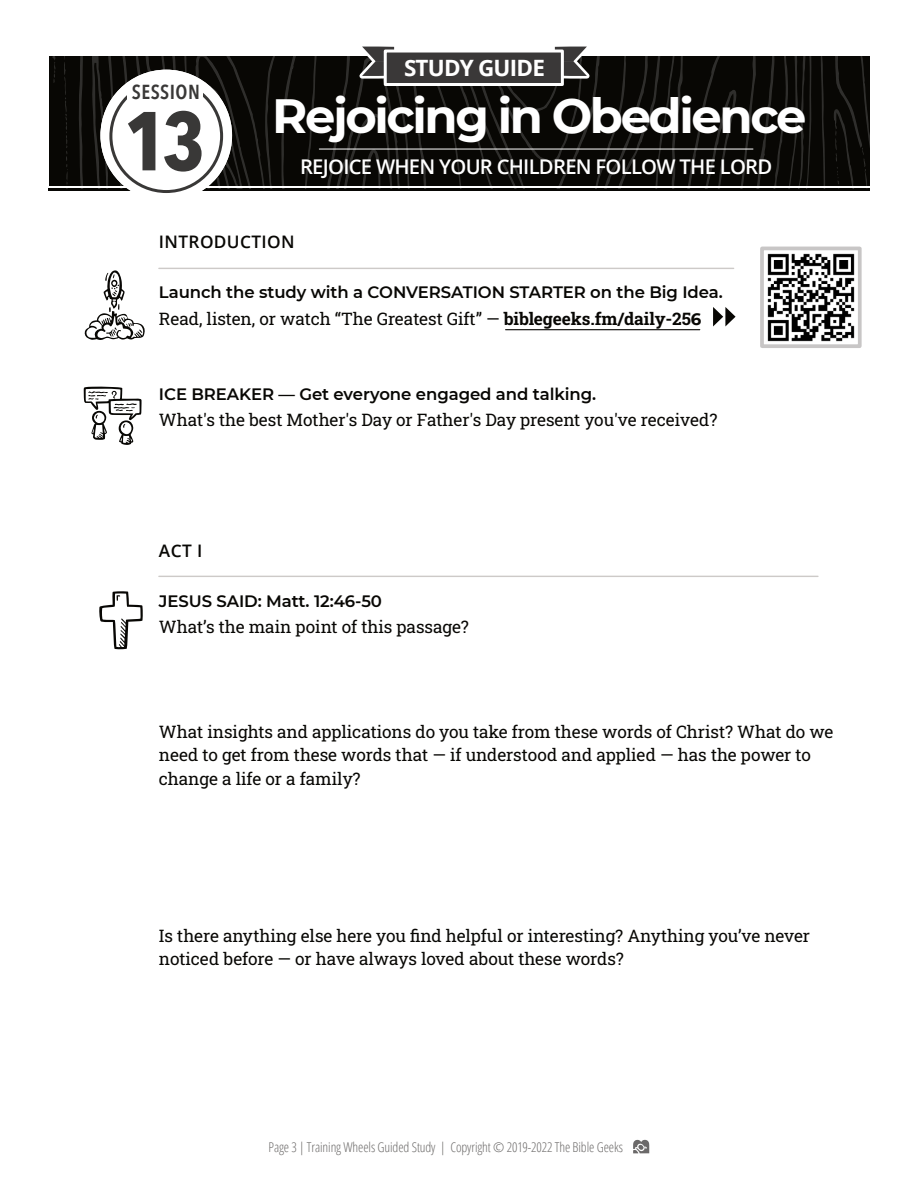
<style>
.page{position:relative;width:918px;height:1188px;background:#fff}
.page>*{position:absolute;margin:0;border:0;box-sizing:border-box;transform-origin:0 0}
.t1{font:700 82.5px "Avenir Next Condensed";color:#393837}
.t2{font:700 48px "Montserrat";letter-spacing:-.05em;color:#fff}
.t3{font:700 22.5px "Open Sans";letter-spacing:-.035em;color:#fff}
.t4{font:600 20.25px "Open Sans";letter-spacing:-.035em;color:#fff}
.t5{font:600 20.25px "Avenir Next Condensed";letter-spacing:.02em;color:#393837}
.t6{font:17.25px/23.2px "Roboto Slab";letter-spacing:-.005em;color:#080704}
.t7{font:600 17.25px "Open Sans";letter-spacing:.02em;color:#080704}
.t8{font:600 16.5px "Montserrat";letter-spacing:-.005em;color:#080704}
.t9{font:300 13.5px "Open Sans Condensed";letter-spacing:-.01em;color:#6b6968}
.s1{font-weight:700}
.s2{font-family:"Montserrat";font-weight:700;font-size:16.5px}
</style>
<div class="page">
<hr style="left:49px;top:188px;width:410px;height:3px;background:#080704">
<hr style="left:445px;top:188px;width:424px;height:3px;background:#080704">
<svg style="left:633px;top:1140px;width:16px;height:13px"></svg>
<hr style="left:506px;top:329px;width:194px;height:1px;background:#080704">
<svg style="left:99px;top:591px;width:44px;height:59px"></svg>
<svg style="left:84px;top:387px;width:58px;height:58px"></svg>
<hr style="left:159px;top:268px;width:575px;height:1px;background:#cdcac8">
<hr style="left:159px;top:576px;width:659px;height:1px;background:#cdcac8">
<img style="left:767px;top:253px;width:88px;height:89px">
<div style="left:760px;top:247px;width:102px;height:101px;border:4px solid #918e8e"></div>
<svg style="left:713px;top:307px;width:23px;height:19px"></svg>
<svg style="left:84px;top:270px;width:61px;height:70px"></svg>
<svg style="left:49px;top:46px;width:820px;height:143px;background:#232320"></svg>
<div style="left:384px;top:50px;width:180px;height:36px;background:#3a3838;border:3px solid #fff"></div>
<div style="left:100px;top:70px;width:132px;height:131px;background:#fff;border-radius:50%"></div>
<div style="left:109px;top:79px;width:114px;height:114px;border:3px solid #393837;border-radius:50%"></div>
<div style="left:128px;top:88px;width:75px;height:22px;background:#fff"></div>
<div style="left:148px;top:79px;width:36px;height:21px;background:#fff"></div>
<div style="left:136px;top:82px;width:61px;height:22px;background:#fff"></div>
<p class="t5" style="left:132px;top:79px;width:69px">SESSION</p>
<h1 class="t1" style="left:124px;top:88px;width:83px">13</h1>
<h3 class="t3" style="left:404px;top:59px;width:142px">STUDY GUIDE</h3>
<h2 class="t2" style="left:272px;top:87px;width:536px">Rejoicing in Obedience</h2>
<p class="t4" style="left:300px;top:158px;width:474px">REJOICE WHEN YOUR CHILDREN FOLLOW THE LORD</p>
<p class="t7" style="left:159px;top:235px;width:137px">INTRODUCTION</p>
<p class="t8" style="left:159px;top:282px;width:565px">Launch the study with a CONVERSATION STARTER on the Big Idea.</p>
<p class="t6" style="left:159px;top:306px;width:544px">Read, listen, or watch “The Greatest Gift” — <span class="s1">biblegeeks.fm/daily-25</span><span class="s2">6</span></p>
<p class="t8" style="left:159px;top:384px;width:439px">ICE BREAKER — Get everyone engaged and talking.</p>
<p class="t6" style="left:159px;top:408px;width:560px">What's the best Mother's Day or Father's Day present you've received?</p>
<p class="t7" style="left:159px;top:543px;width:45px">ACT I</p>
<p class="t8" style="left:159px;top:591px;width:225px">JESUS SAID: Matt. 12:46-50</p>
<p class="t6" style="left:159px;top:615px;width:312px">What’s the main point of this passage?</p>
<p class="t6" style="left:159px;top:720px;width:676px">What insights and applications do you take from these words of Christ? What do we need to get from these words that — if understood and applied — has the power to change a life or a family?</p>
<p class="t6" style="left:159px;top:924px;width:653px">Is there anything else here you find helpful or interesting? Anything you’ve never noticed before — or have always loved about these words?</p>
<p class="t9" style="left:269px;top:1142px;width:356px">Page 3 | Training Wheels Guided Study | Copyright © 2019-2022 The Bible Geeks</p>
</div>
